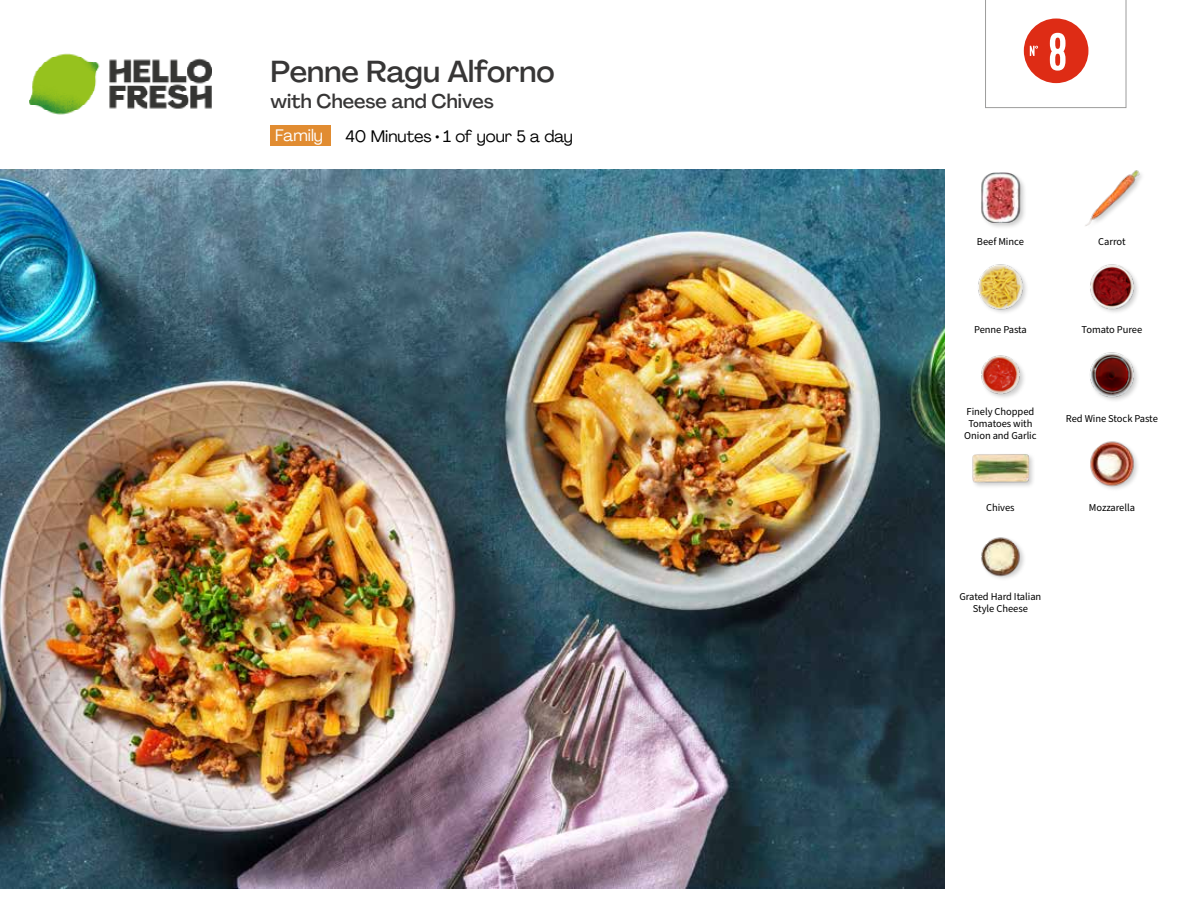
<style>
.page{position:relative;width:1188px;height:918px;background:#fff}
.page>*{position:absolute;margin:0;border:0;box-sizing:border-box;transform-origin:0 0}
.t1{font:54px "Kapra";color:#fff}
.t2{font:500 30px "Agrandir";color:#373636}
.t3{font:500 19.5px "Agrandir";color:#373636}
.t4{font:16.5px "Agrandir";color:#000}
.t5{font:16.5px "Agrandir";color:#fff}
.t6{font:10.5px/12px "Source Sans Pro";letter-spacing:-.005em;color:#000;text-align:center}
</style>
<div class="page">
<img style="left:30px;top:53px;width:181px;height:62px">
<img style="left:0;top:170px;width:945px;height:718px">
<img style="left:981px;top:537px;width:43px;height:42px">
<img style="left:981px;top:355px;width:43px;height:43px">
<div style="left:972px;top:453px;width:63px;height:36px;background:#000;opacity:.2"></div>
<img style="left:972px;top:453px;width:57px;height:36px">
<img style="left:1090px;top:441px;width:48px;height:48px">
<img style="left:1090px;top:352px;width:48px;height:49px">
<div style="left:980px;top:171px;width:47px;height:59px;background:#000;opacity:.2"></div>
<img style="left:980px;top:172px;width:46px;height:51px">
<img style="left:978px;top:264px;width:49px;height:49px">
<img style="left:1090px;top:264px;width:48px;height:48px">
<img style="left:1085px;top:170px;width:56px;height:56px">
<div style="left:271px;top:126px;width:60px;height:20px;background:#e18c31"></div>
<svg style="left:985px;top:0;width:141px;height:108px"></svg>
<h2 class="t2" style="left:271px;top:53px;width:286px">Penne Ragu Alforno</h2>
<h3 class="t3" style="left:271px;top:89px;width:225px">with Cheese and Chives</h3>
<h3 class="t5" style="left:275px;top:125px;width:49px">Family</h3>
<h3 class="t4" style="left:345px;top:126px;width:229px">40 Minutes • 1 of your 5 a day</h3>
<h1 class="t1" style="left:1048px;top:21px;width:20px">8</h1>
<p class="t6" style="left:977px;top:235px;width:48px">Beef Mince</p>
<p class="t6" style="left:1098px;top:235px;width:29px">Carrot</p>
<p class="t6" style="left:974px;top:324px;width:54px">Penne Pasta</p>
<p class="t6" style="left:1082px;top:324px;width:62px">Tomato Puree</p>
<p class="t6" style="left:964px;top:405px;width:74px">Finely Chopped<br>Tomatoes with<br>Onion and Garlic</p>
<p class="t6" style="left:1066px;top:413px;width:93px">Red Wine Stock Paste</p>
<p class="t6" style="left:986px;top:502px;width:30px">Chives</p>
<p class="t6" style="left:1089px;top:502px;width:48px">Mozzarella</p>
<p class="t6" style="left:960px;top:590px;width:83px">Grated Hard Italian<br>Style Cheese</p>
</div>
